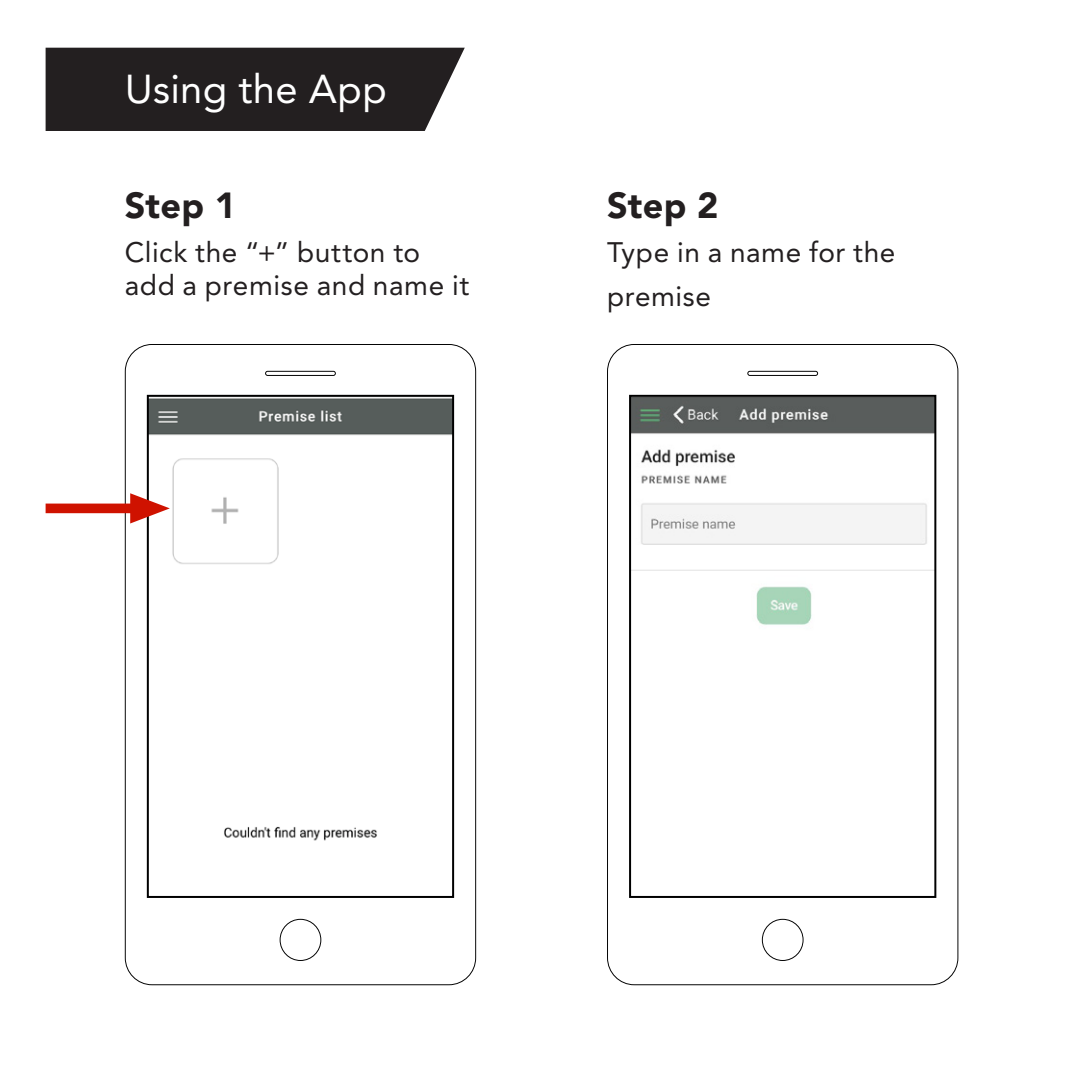
<style>
.page{position:relative;width:1080px;height:1080px;background:#fff}
.page>*{position:absolute;margin:0;border:0;box-sizing:border-box;transform-origin:0 0}
.t1{font:40px "Avenir LT Std";letter-spacing:.005em;color:#fff}
.t2{font:900 36px "Avenir LT Std";letter-spacing:.01em;color:#231f20}
.p1{font:28px/33.6px "Avenir LT Std";letter-spacing:.02em;color:#231f20}
</style>
<div class="page">
<div style="left:46px;top:48px;width:419px;height:83px;background:#231f20"></div>
<svg style="left:125px;top:344px;width:351px;height:641px"></svg>
<svg style="left:265px;top:371px;width:71px;height:5px"></svg>
<svg style="left:280px;top:919px;width:41px;height:42px"></svg>
<svg style="left:607px;top:344px;width:351px;height:641px"></svg>
<svg style="left:747px;top:371px;width:71px;height:5px"></svg>
<svg style="left:762px;top:919px;width:42px;height:42px"></svg>
<img style="left:150px;top:398px;width:301px;height:497px">
<div style="left:147px;top:395px;width:307px;height:503px;border:2px solid #000"></div>
<img style="left:632px;top:398px;width:301px;height:497px">
<div style="left:629px;top:395px;width:307px;height:503px;border:2px solid #000"></div>
<svg style="left:46px;top:493px;width:124px;height:31px"></svg>
<p class="t1" style="left:125px;top:65px;width:264px">Using the App</p>
<h1 class="t2" style="left:125px;top:183px;width:113px">Step 1</h1>
<h1 class="t2" style="left:607px;top:183px;width:113px">Step 2</h1>
<p class="p1" style="left:125px;top:236px;width:346px">Click the “+” button to add a premise and name it</p>
<p class="p1" style="left:607px;top:230px;width:290px;line-height:44px">Type in a name for the premise</p>
</div>
